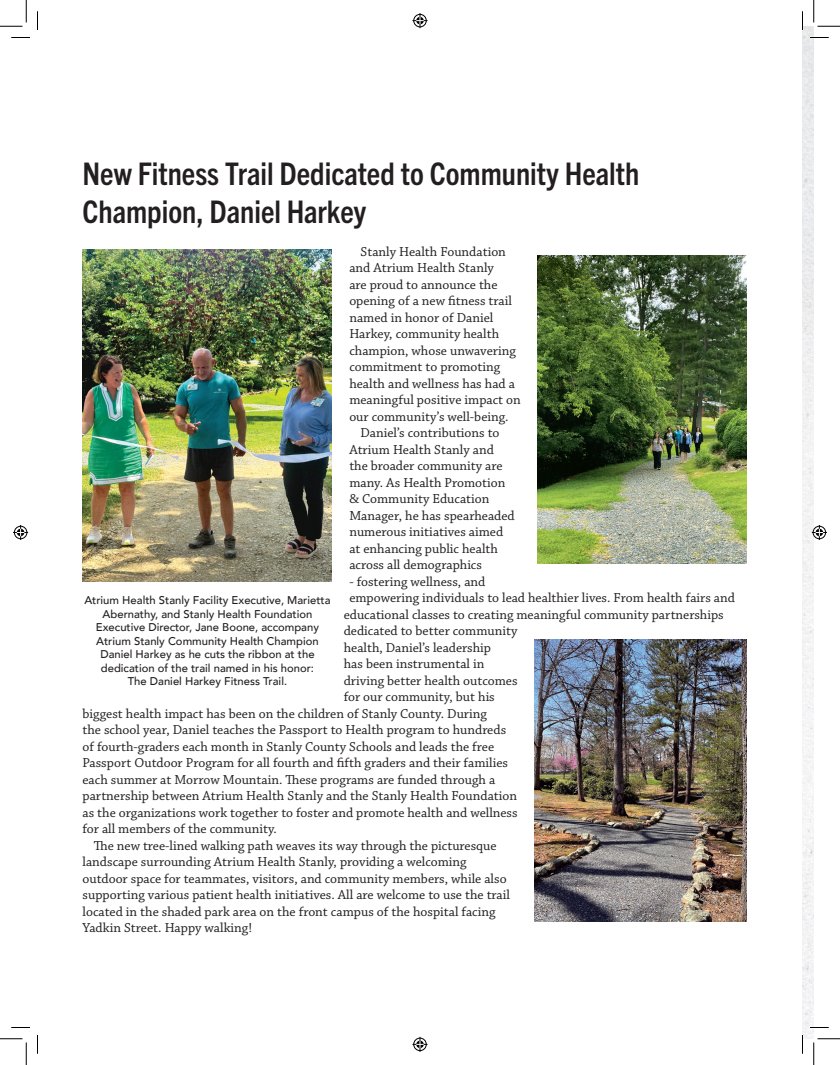
<style>
.page{position:relative;width:840px;height:1065px;background:#fff}
.page>*{position:absolute;margin:0;border:0;box-sizing:border-box;transform-origin:0 0}
.t1{font:700 condensed 31.25px/37.5px "Trade Gothic Next LT Pro";color:#231f20}
.t2{font:13.75px "Chaparral Pro";color:#231f20}
.t3{font:500 11.25px/13.5px "Avenir";color:#231f20;text-align:center}
</style>
<div class="page">
<img style="left:802px;top:26px;width:12px;height:1013px">
<img style="left:82px;top:250px;width:249px;height:332px">
<img style="left:538px;top:256px;width:208px;height:307px">
<img style="left:535px;top:639px;width:211px;height:282px">
<svg style="left:11px;top:37px;width:19px;height:1px"></svg>
<svg style="left:810px;top:37px;width:19px;height:1px"></svg>
<svg style="left:11px;top:1027px;width:19px;height:1px"></svg>
<svg style="left:810px;top:1027px;width:19px;height:1px"></svg>
<svg style="left:37px;top:11px;width:1px;height:19px"></svg>
<svg style="left:37px;top:1035px;width:1px;height:19px"></svg>
<svg style="left:802px;top:11px;width:1px;height:19px"></svg>
<svg style="left:802px;top:1035px;width:1px;height:19px"></svg>
<svg style="left:0;top:0;width:27px;height:27px"></svg>
<svg style="left:0;top:1039px;width:27px;height:26px"></svg>
<svg style="left:814px;top:0;width:26px;height:27px"></svg>
<svg style="left:814px;top:1039px;width:26px;height:26px"></svg>
<svg style="left:412px;top:13px;width:16px;height:15px"></svg>
<svg style="left:412px;top:1037px;width:16px;height:15px"></svg>
<svg style="left:13px;top:525px;width:15px;height:15px"></svg>
<svg style="left:812px;top:525px;width:15px;height:15px"></svg>
<h1 class="t1" style="left:82px;top:153px;width:558px">New Fitness Trail Dedicated to Community Health<br>Champion, Daniel Harkey</h1>
<p class="t2" style="left:361px;top:244px;width:147px">Stanly Health Foundation</p>
<p class="t2" style="left:349px;top:260px;width:146px">and Atrium Health Stanly</p>
<p class="t2" style="left:349px;top:277px;width:150px">are proud to announce the</p>
<p class="t2" style="left:349px;top:293px;width:164px">opening of a new fitness trail</p>
<p class="t2" style="left:349px;top:310px;width:146px">named in honor of Daniel</p>
<p class="t2" style="left:349px;top:326px;width:151px">Harkey, community health</p>
<p class="t2" style="left:349px;top:343px;width:168px">champion, whose unwavering</p>
<p class="t2" style="left:349px;top:359px;width:152px">commitment to promoting</p>
<p class="t2" style="left:349px;top:376px;width:167px">health and wellness has had a</p>
<p class="t2" style="left:349px;top:392px;width:173px">meaningful positive impact on</p>
<p class="t2" style="left:349px;top:409px;width:161px">our community’s well-being.</p>
<p class="t2" style="left:361px;top:425px;width:140px">Daniel’s contributions to</p>
<p class="t2" style="left:349px;top:442px;width:146px">Atrium Health Stanly and</p>
<p class="t2" style="left:349px;top:458px;width:155px">the broader community are</p>
<p class="t2" style="left:349px;top:475px;width:158px">many. As Health Promotion</p>
<p class="t2" style="left:349px;top:491px;width:142px">&amp; Community Education</p>
<p class="t2" style="left:349px;top:508px;width:167px">Manager, he has spearheaded</p>
<p class="t2" style="left:349px;top:524px;width:155px">numerous initiatives aimed</p>
<p class="t2" style="left:349px;top:541px;width:150px">at enhancing public health</p>
<p class="t2" style="left:349px;top:557px;width:134px">across all demographics</p>
<p class="t2" style="left:349px;top:574px;width:138px">- fostering wellness, and</p>
<p class="t2" style="left:349px;top:590px;width:387px">empowering individuals to lead healthier lives. From health fairs and</p>
<p class="t2" style="left:344px;top:607px;width:382px">educational classes to creating meaningful community partnerships</p>
<p class="t2" style="left:344px;top:623px;width:175px">dedicated to better community</p>
<p class="t2" style="left:344px;top:640px;width:149px">health, Daniel’s leadership</p>
<p class="t2" style="left:344px;top:656px;width:142px">has been instrumental in</p>
<p class="t2" style="left:344px;top:673px;width:175px">driving better health outcomes</p>
<p class="t2" style="left:344px;top:689px;width:153px">for our community, but his</p>
<p class="t2" style="left:83px;top:706px;width:406px">biggest health impact has been on the children of Stanly County. During</p>
<p class="t2" style="left:83px;top:722px;width:425px">the school year, Daniel teaches the Passport to Health program to hundreds</p>
<p class="t2" style="left:83px;top:739px;width:413px">of fourth-graders each month in Stanly County Schools and leads the free</p>
<p class="t2" style="left:83px;top:755px;width:427px">Passport Outdoor Program for all fourth and fifth graders and their families</p>
<p class="t2" style="left:83px;top:772px;width:414px">each summer at Morrow Mountain. These programs are funded through a</p>
<p class="t2" style="left:83px;top:788px;width:436px">partnership between Atrium Health Stanly and the Stanly Health Foundation</p>
<p class="t2" style="left:83px;top:805px;width:437px">as the organizations work together to foster and promote health and wellness</p>
<p class="t2" style="left:83px;top:821px;width:196px">for all members of the community.</p>
<p class="t2" style="left:94px;top:838px;width:404px">The new tree-lined walking path weaves its way through the picturesque</p>
<p class="t2" style="left:83px;top:854px;width:386px">landscape surrounding Atrium Health Stanly, providing a welcoming</p>
<p class="t2" style="left:83px;top:871px;width:426px">outdoor space for teammates, visitors, and community members, while also</p>
<p class="t2" style="left:83px;top:887px;width:429px">supporting various patient health initiatives. All are welcome to use the trail</p>
<p class="t2" style="left:83px;top:904px;width:415px">located in the shaded park area on the front campus of the hospital facing</p>
<p class="t2" style="left:83px;top:920px;width:171px">Yadkin Street. Happy walking!</p>
<p class="t3" style="left:84px;top:593px;width:248px">Atrium Health Stanly Facility Executive, Marietta Abernathy, and Stanly Health Foundation Executive Director, Jane Boone, accompany Atrium Stanly Community Health Champion Daniel Harkey as he cuts the ribbon at the dedication of the trail named in his honor:<br>The Daniel Harkey Fitness Trail.</p>
</div>
